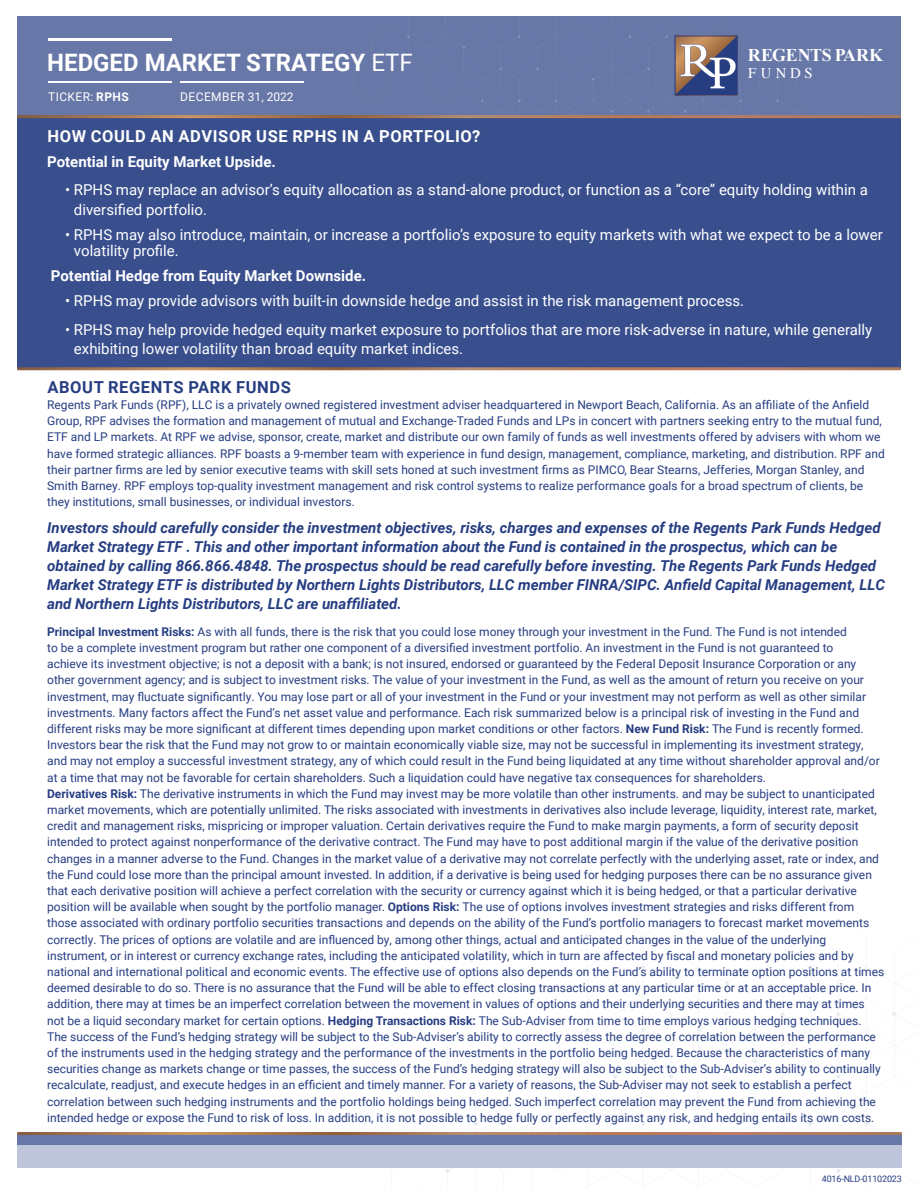
<style>
.page{position:relative;width:918px;height:1188px;background:#fff}
.page>*{position:absolute;margin:0;border:0;box-sizing:border-box;transform-origin:0 0}
.t1{font:700 24px "Roboto";color:#fff}
.t2{font:700 17.85px "Times New Roman";letter-spacing:-.02em;color:#fff}
.t3{font:700 16.5px "Roboto";letter-spacing:.035em;color:#fff}
.t4{font:700 16.5px "Roboto";letter-spacing:.035em;color:#263d82}
.t5{font:15px/19.2px "Roboto";color:#fff}
.t6{font:italic 700 15px/19.2px "Roboto";color:#263d82}
.t7{font:700 15px "Roboto";color:#fff}
.t8{font:14.85px "Times";letter-spacing:.27em;color:#fff}
.t9{font:12px/16.2px "Roboto";color:#263d82}
.t10{font:12px "Roboto";letter-spacing:.035em;color:#fff}
.t11{font:9px "Roboto";letter-spacing:-.02em;color:#263d82}
.s1{font-weight:400}
.s2{font-weight:700}
</style>
<div class="page">
<div style="left:17px;top:1134px;width:885px;height:23px;background:#6777a7"></div>
<div style="left:17px;top:1145px;width:885px;height:23px;background:#bec5da"></div>
<hr style="left:17px;top:1132px;width:885px;height:3px;background:#fff">
<div style="left:17px;top:16px;width:884px;height:353px;background:#394f8d"></div>
<div style="left:17px;top:16px;width:884px;height:102px;background:#6777a7"></div>
<svg style="left:407px;top:16px;width:390px;height:97px"></svg>
<hr style="left:17px;top:115px;width:884px;height:3px;background:#fff">
<hr style="left:17px;top:367px;width:884px;height:3px;background:#fff">
<div style="left:675px;top:35px;width:63px;height:61px;border:1px solid #273c82"></div>
<svg style="left:675px;top:36px;width:62px;height:59px;background:#827987"></svg>
<hr style="left:48px;top:38px;width:123px;height:3px;background:#fff">
<hr style="left:180px;top:82px;width:124px;height:1px;background:#fff">
<hr style="left:48px;top:82px;width:124px;height:1px;background:#fff">
<p class="t2" style="left:748px;top:43px;width:137px">REGENTS PARK</p>
<p class="t8" style="left:748px;top:59px;width:66px">FUNDS</p>
<p class="t1" style="left:47px;top:45px;width:367px">HEDGED MARKET STRATEGY <span class="s1">ETF</span></p>
<p class="t10" style="left:48px;top:88px;width:82px">TICKER: <span class="s2">RPHS</span></p>
<p class="t3" style="left:47px;top:125px;width:434px">HOW COULD AN ADVISOR USE RPHS IN A PORTFOLIO?</p>
<p class="t7" style="left:47px;top:151px;width:230px">Potential in Equity Market Upside.</p>
<p class="t5" style="left:74px;top:180px;width:796px;text-indent:-9px">• RPHS may replace an advisor’s equity allocation as a stand-alone product, or function as a “core” equity holding within a diversified portfolio.</p>
<p class="t5" style="left:74px;top:226px;width:810px;line-height:16.2px;text-indent:-9px">• RPHS may also introduce, maintain, or increase a portfolio’s exposure to equity markets with what we expect to be a lower volatility profile.</p>
<p class="t7" style="left:51px;top:265px;width:317px">Potential Hedge from Equity Market Downside.</p>
<p class="t5" style="left:65px;top:291px;width:680px">• RPHS may provide advisors with built-in downside hedge and assist in the risk management process.</p>
<p class="t5" style="left:74px;top:319px;width:800px;text-indent:-9px">• RPHS may help provide hedged equity market exposure to portfolios that are more risk-adverse in nature, while generally exhibiting lower volatility than broad equity market indices.</p>
<p class="t10" style="left:180px;top:88px;width:115px">DECEMBER 31, 2022</p>
<p class="t4" style="left:47px;top:375px;width:245px">ABOUT REGENTS PARK FUNDS</p>
<p class="t9" style="left:47px;top:396px;width:839px">Regents Park Funds (RPF), LLC is a privately owned registered investment adviser headquartered in Newport Beach, California. As an affiliate of the Anfield Group, RPF advises the formation and management of mutual and Exchange-Traded Funds and LPs in concert with partners seeking entry to the mutual fund, ETF and LP markets. At RPF we advise, sponsor, create, market and distribute our own family of funds as well investments offered by advisers with whom we have formed strategic alliances. RPF boasts a 9-member team with experience in fund design, management, compliance, marketing, and distribution. RPF and their partner firms are led by senior executive teams with skill sets honed at such investment firms as PIMCO, Bear Stearns, Jefferies, Morgan Stanley, and Smith Barney. RPF employs top-quality investment management and risk control systems to realize performance goals for a broad spectrum of clients, be they institutions, small businesses, or individual investors.</p>
<p class="t6" style="left:47px;top:517px;width:839px">Investors should carefully consider the investment objectives, risks, charges and expenses of the Regents Park Funds Hedged Market Strategy ETF . This and other important information about the Fund is contained in the prospectus, which can be obtained by calling 866.866.4848. The prospectus should be read carefully before investing. The Regents Park Funds Hedged Market Strategy ETF is distributed by Northern Lights Distributors, LLC member FINRA/SIPC. Anfield Capital Management, LLC and Northern Lights Distributors, LLC are unaffiliated.</p>
<p class="t9" style="left:47px;top:623px;width:839px"><span class="s2">Principal Investment Risks:</span> As with all funds, there is the risk that you could lose money through your investment in the Fund. The Fund is not intended<br>to be a complete investment program but rather one component of a diversified investment portfolio. An investment in the Fund is not guaranteed to<br>achieve its investment objective; is not a deposit with a bank; is not insured, endorsed or guaranteed by the Federal Deposit Insurance Corporation or any other government agency; and is subject to investment risks. The value of your investment in the Fund, as well as the amount of return you receive on your investment, may fluctuate significantly. You may lose part or all of your investment in the Fund or your investment may not perform as well as other similar investments. Many factors affect the Fund’s net asset value and performance. Each risk summarized below is a principal risk of investing in the Fund and different risks may be more significant at different times depending upon market conditions or other factors. <span class="s2">New Fund Risk:</span> The Fund is recently formed.<br>Investors bear the risk that the Fund may not grow to or maintain economically viable size, may not be successful in implementing its investment strategy, and may not employ a successful investment strategy, any of which could result in the Fund being liquidated at any time without shareholder approval and/or at a time that may not be favorable for certain shareholders. Such a liquidation could have negative tax consequences for shareholders.<br><span class="s2">Derivatives Risk:</span> The derivative instruments in which the Fund may invest may be more volatile than other instruments. and may be subject to unanticipated market movements, which are potentially unlimited. The risks associated with investments in derivatives also include leverage, liquidity, interest rate, market, credit and management risks, mispricing or improper valuation. Certain derivatives require the Fund to make margin payments, a form of security deposit intended to protect against nonperformance of the derivative contract. The Fund may have to post additional margin if the value of the derivative position changes in a manner adverse to the Fund. Changes in the market value of a derivative may not correlate perfectly with the underlying asset, rate or index, and the Fund could lose more than the principal amount invested. In addition, if a derivative is being used for hedging purposes there can be no assurance given that each derivative position will achieve a perfect correlation with the security or currency against which it is being hedged, or that a particular derivative position will be available when sought by the portfolio manager. <span class="s2">Options Risk:</span> The use of options involves investment strategies and risks different from those associated with ordinary portfolio securities transactions and depends on the ability of the Fund’s portfolio managers to forecast market movements correctly. The prices of options are volatile and are influenced by, among other things, actual and anticipated changes in the value of the underlying instrument, or in interest or currency exchange rates, including the anticipated volatility, which in turn are affected by fiscal and monetary policies and by national and international political and economic events. The effective use of options also depends on the Fund’s ability to terminate option positions at times deemed desirable to do so. There is no assurance that the Fund will be able to effect closing transactions at any particular time or at an acceptable price. In addition, there may at times be an imperfect correlation between the movement in values of options and their underlying securities and there may at times not be a liquid secondary market for certain options. <span class="s2">Hedging Transactions Risk:</span> The Sub-Adviser from time to time employs various hedging techniques.<br>The success of the Fund’s hedging strategy will be subject to the Sub-Adviser’s ability to correctly assess the degree of correlation between the performance of the instruments used in the hedging strategy and the performance of the investments in the portfolio being hedged. Because the characteristics of many securities change as markets change or time passes, the success of the Fund’s hedging strategy will also be subject to the Sub-Adviser’s ability to continually recalculate, readjust, and execute hedges in an efficient and timely manner. For a variety of reasons, the Sub-Adviser may not seek to establish a perfect correlation between such hedging instruments and the portfolio holdings being hedged. Such imperfect correlation may prevent the Fund from achieving the intended hedge or expose the Fund to risk of loss. In addition, it is not possible to hedge fully or perfectly against any risk, and hedging entails its own costs.</p>
<p class="t11" style="left:822px;top:1172px;width:81px">4016-NLD-01102023</p>
</div>
